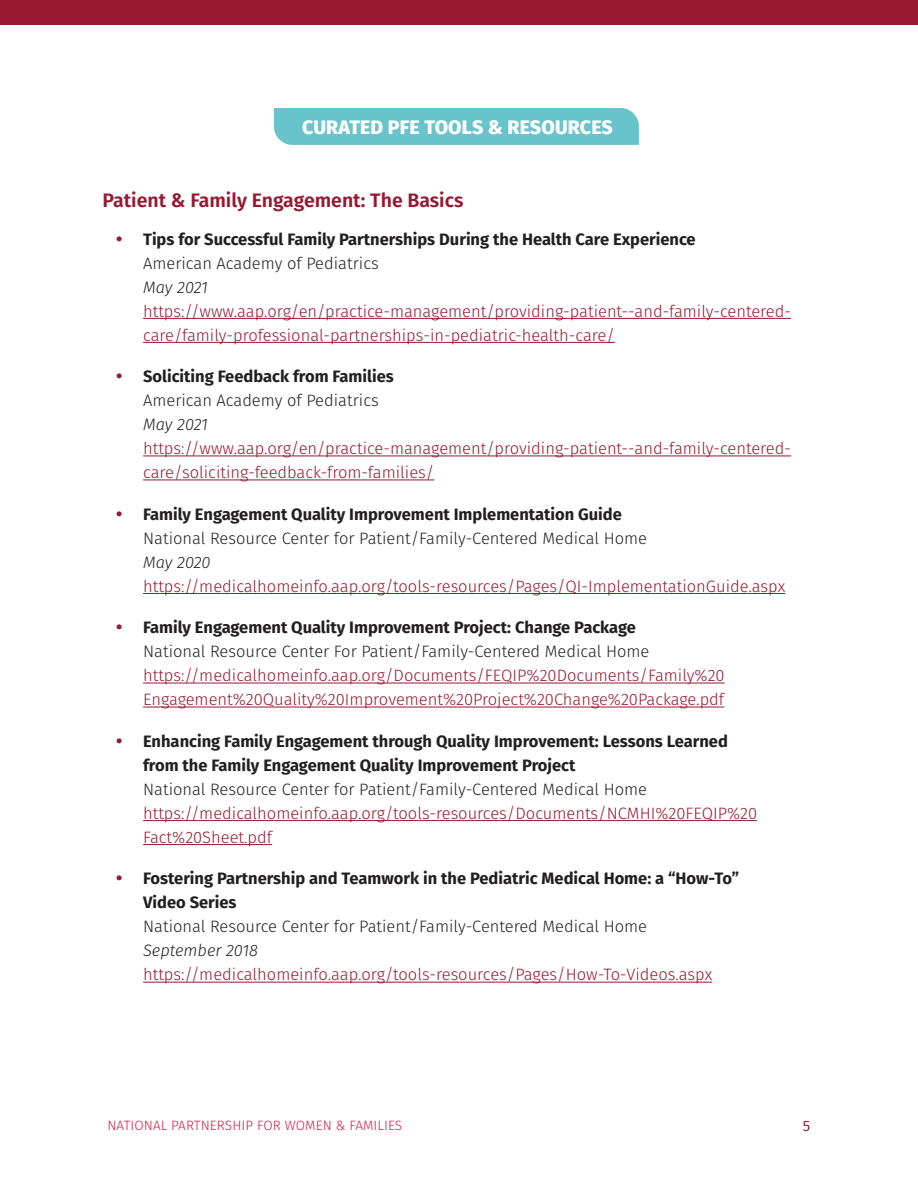
<style>
.page{position:relative;width:918px;height:1188px;background:#fff}
.page>*{position:absolute;margin:0;border:0;box-sizing:border-box;transform-origin:0 0}
.Header_1{font:600 19.5px "Fira Sans";color:#961931}
.Header_1-2{font:800 19.5px "Fira Sans";letter-spacing:.01em;color:#fff}
.t1{font:300 16.5px/24px "Fira Sans";color:#961931}
.t2{font:700 16.5px/24px "Fira Sans";color:#231f20}
.t3{font:15px "Fira Sans";color:#961931}
.t4{font:300 13.5px "Fira Sans";letter-spacing:.01em;color:#d31e46}
.s1{font-weight:700;font-size:18px}
.s2{font-weight:700;color:#231f20}
.s3{color:#231f20}
.s4{font-style:italic;color:#231f20}
.s5{font-size:18px;color:#961931}
.s6{font-weight:300}
.s7{font-weight:300;color:#961931}
.s8{font-weight:300;font-style:italic}
</style>
<div class="page">
<div style="left:0;top:0;width:918px;height:25px;background:#961931"></div>
<hr style="left:143px;top:318px;width:648px;height:1px;background:#961931">
<hr style="left:143px;top:342px;width:472px;height:1px;background:#961931">
<hr style="left:143px;top:456px;width:648px;height:1px;background:#961931">
<hr style="left:143px;top:480px;width:291px;height:1px;background:#961931">
<hr style="left:143px;top:593px;width:642px;height:1px;background:#961931">
<hr style="left:143px;top:683px;width:582px;height:1px;background:#961931">
<hr style="left:143px;top:707px;width:581px;height:1px;background:#961931">
<hr style="left:143px;top:820px;width:614px;height:1px;background:#961931">
<hr style="left:143px;top:844px;width:129px;height:1px;background:#961931">
<hr style="left:143px;top:982px;width:569px;height:1px;background:#961931">
<div style="left:274px;top:108px;width:365px;height:37px;background:#68c4cb"></div>
<p class="Header_1-2" style="left:302px;top:110px;width:312px">CURATED PFE TOOLS &amp; RESOURCES</p>
<p class="Header_1" style="left:103px;top:184px;width:362px">Patient &amp; Family Engagement: The Basics</p>
<p class="t1" style="left:143px;top:227px;width:649px;text-indent:-27px"><span class="s1">•</span> <span class="s2">Tips for Successful Family Partnerships During the Health Care Experience<br></span><span class="s3">American Academy of Pediatrics<br></span><span class="s4">May 2021 </span>https://www.aap.org/en/practice-management/providing-patient--and-family-centered&shy;care/family-professional-partnerships-in-pediatric-health-care/</p>
<p class="t1" style="left:143px;top:364px;width:649px;text-indent:-27px"><span class="s1">•</span> <span class="s2">Soliciting Feedback from Families<br></span><span class="s3">American Academy of Pediatrics<br></span><span class="s4">May 2021 </span>https://www.aap.org/en/practice-management/providing-patient--and-family-centered&shy;care/soliciting-feedback-from-families/</p>
<p class="t1" style="left:143px;top:502px;width:644px;text-indent:-27px"><span class="s1">•</span> <span class="s2">Family Engagement Quality Improvement Implementation Guide<br></span><span class="s3">National Resource Center for Patient/Family-Centered Medical Home<br></span><span class="s4">May 2020 </span>https://medicalhomeinfo.aap.org/tools-resources/Pages/QI-ImplementationGuide.aspx</p>
<p class="t1" style="left:143px;top:616px;width:583px;text-indent:-27px"><span class="s1">•</span> <span class="s2">Family Engagement Quality Improvement Project: Change Package<br></span><span class="s3">National Resource Center For Patient/Family-Centered Medical Home </span>https://medicalhomeinfo.aap.org/Documents/FEQIP%20Documents/Family%20<br>Engagement%20Quality%20Improvement%20Project%20Change%20Package.pdf</p>
<p class="t2" style="left:143px;top:728px;width:616px;text-indent:-27px"><span class="s5">•</span> Enhancing Family Engagement through Quality Improvement: Lessons Learned from the Family Engagement Quality Improvement Project<br><span class="s6">National Resource Center for Patient/Family-Centered Medical Home </span><span class="s7">https://medicalhomeinfo.aap.org/tools-resources/Documents/NCMHI%20FEQIP%20<br>Fact%20Sheet.pdf</span></p>
<p class="t2" style="left:143px;top:866px;width:598px;text-indent:-27px"><span class="s5">•</span> Fostering Partnership and Teamwork in the Pediatric Medical Home: a “How-To” Video Series<br><span class="s6">National Resource Center for Patient/Family-Centered Medical Home<br></span><span class="s8">September 2018 </span><span class="s7">https://medicalhomeinfo.aap.org/tools-resources/Pages/How-To-Videos.aspx</span></p>
<p class="t4" style="left:107px;top:1116px;width:296px">NATIONAL PARTNERSHIP FOR WOMEN &amp; FAMILIES</p>
<p class="t3" style="left:803px;top:1115px;width:9px">5</p>
</div>
